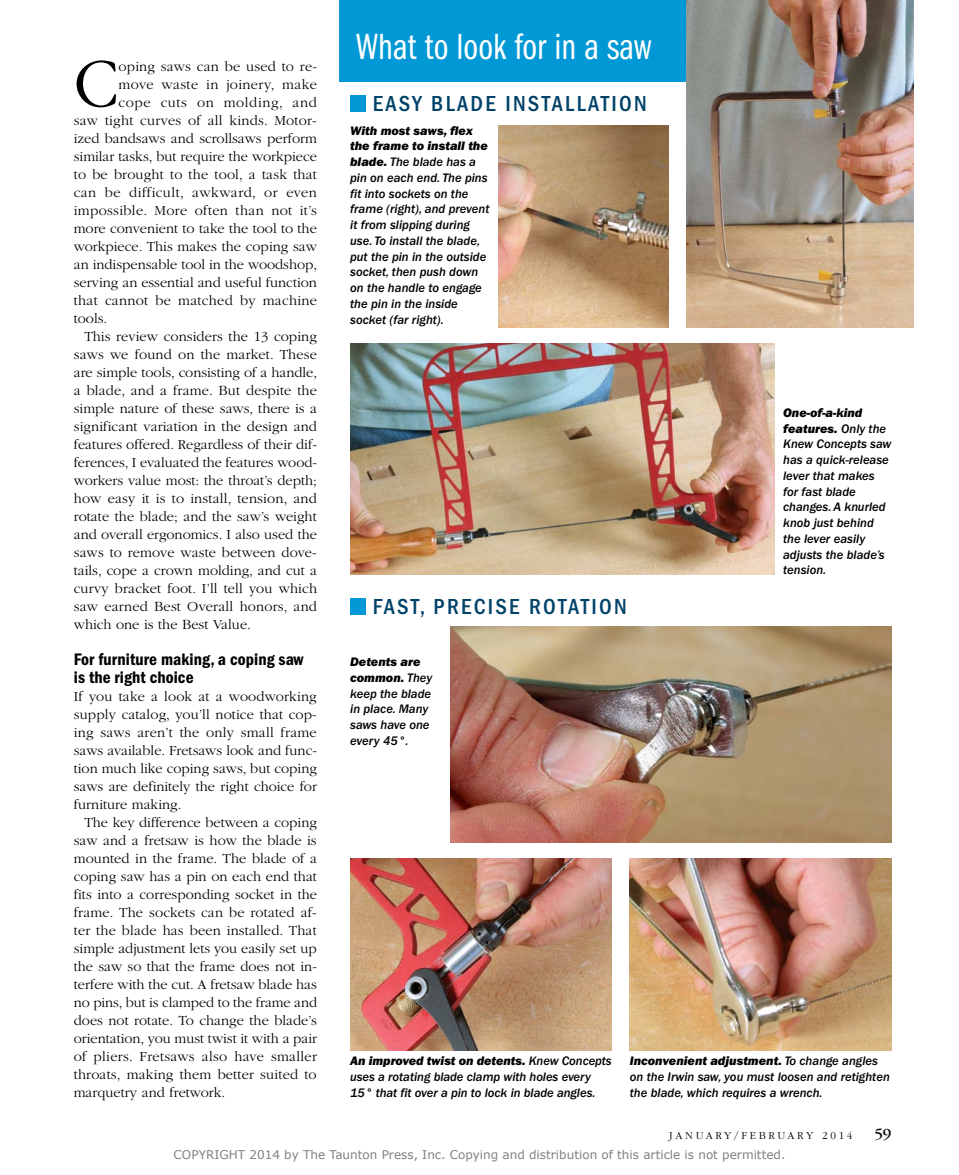
<style>
.page{position:relative;width:959px;height:1175px;background:#fff}
.page>*{position:absolute;margin:0;border:0;box-sizing:border-box;transform-origin:0 0}
.t1{font:300 72.15px "ITC Garamond Std";color:#000}
.t2{font:37.8px "ITC Franklin Gothic Std Bk Cp";color:#fff}
.t3{font:500 condensed 22.5px "ITC Franklin Gothic Std";letter-spacing:.1em;color:#004268}
.t4{font:17.25px/18px "ITC Franklin Gothic Std Dm Cd";letter-spacing:.005em;color:#000}
.t5{font:16.05px "ITC Garamond Std";color:#000}
.t6{font:300 14.4px/18px "ITC Garamond Std";color:#000;text-align:justify}
.t7{font:300 14.4px "ITC Garamond Std";letter-spacing:.02em;color:#000}
.t8{font:300 14.4px "ITC Garamond Std";letter-spacing:.025em;color:#000}
.t9{font:300 14.4px "ITC Garamond Std";letter-spacing:.03em;color:#000}
.t10{font:300 14.4px "ITC Garamond Std";letter-spacing:.045em;color:#000}
.t11{font:12.75px/15.8px "ITC Franklin Gothic Std Med It";color:#000}
.t12{font:12.75px/15.8px "ITC Franklin Gothic Std Hvy It";color:#000}
.t13{font:12px "Verdana";color:#808080}
.t14{font:300 11.1px "ITC Garamond Std";letter-spacing:.24em;color:#000}
.s1{font-family:"ITC Franklin Gothic Std Hvy It"}
.s2{font-family:"ITC Franklin Gothic Std Med It"}
</style>
<div class="page">
<div style="left:340px;top:0;width:410px;height:81px;background:#0098d5"></div>
<img style="left:450px;top:626px;width:441px;height:216px">
<img style="left:686px;top:0;width:227px;height:327px">
<img style="left:499px;top:126px;width:169px;height:201px">
<img style="left:350px;top:343px;width:424px;height:231px">
<img style="left:350px;top:858px;width:262px;height:192px">
<img style="left:629px;top:858px;width:262px;height:192px">
<div style="left:350px;top:95px;width:16px;height:16px;background:#0098d5"></div>
<div style="left:350px;top:598px;width:16px;height:17px;background:#0098d5"></div>
<h1 class="t1" style="left:74px;top:45px;width:46px">C</h1>
<p class="t6" style="left:119px;top:57px;width:200px">oping saws can be used to re-</p>
<p class="t8" style="left:119px;top:76px;width:200px">move waste in joinery, make</p>
<p class="t10" style="left:119px;top:94px;width:200px">cope cuts on molding, and</p>
<p class="t7" style="left:74px;top:112px;width:244px">saw tight curves of all kinds. Motor-</p>
<p class="t6" style="left:74px;top:129px;width:245px">ized bandsaws and scrollsaws perform</p>
<p class="t6" style="left:74px;top:147px;width:245px">similar tasks, but require the workpiece</p>
<p class="t6" style="left:74px;top:165px;width:245px">to be brought to the tool, a task that</p>
<p class="t9" style="left:74px;top:184px;width:245px">can be difficult, awkward, or even</p>
<p class="t8" style="left:74px;top:202px;width:245px">impossible. More often than not it’s</p>
<p class="t6" style="left:74px;top:219px;width:244px">more convenient to take the tool to the</p>
<p class="t6" style="left:74px;top:237px;width:244px">workpiece. This makes the coping saw</p>
<p class="t6" style="left:74px;top:255px;width:245px">an indispensable tool in the woodshop,</p>
<p class="t6" style="left:74px;top:273px;width:244px">serving an essential and useful function</p>
<p class="t7" style="left:74px;top:292px;width:245px">that cannot be matched by machine</p>
<p class="t6" style="left:74px;top:309px;width:35px">tools.</p>
<p class="t6" style="left:84px;top:327px;width:234px">This review considers the 13 coping</p>
<p class="t6" style="left:74px;top:345px;width:245px">saws we found on the market. These</p>
<p class="t6" style="left:74px;top:363px;width:245px">are simple tools, consisting of a handle,</p>
<p class="t6" style="left:74px;top:381px;width:245px">a blade, and a frame. But despite the</p>
<p class="t6" style="left:74px;top:399px;width:244px">simple nature of these saws, there is a</p>
<p class="t6" style="left:74px;top:417px;width:245px">significant variation in the design and</p>
<p class="t6" style="left:74px;top:435px;width:244px">features offered. Regardless of their dif-</p>
<p class="t6" style="left:74px;top:453px;width:245px">ferences, I evaluated the features wood-</p>
<p class="t6" style="left:74px;top:471px;width:244px">workers value most: the throat’s depth;</p>
<p class="t6" style="left:74px;top:489px;width:244px">how easy it is to install, tension, and</p>
<p class="t6" style="left:74px;top:507px;width:244px">rotate the blade; and the saw’s weight</p>
<p class="t6" style="left:74px;top:525px;width:245px">and overall ergonomics. I also used the</p>
<p class="t6" style="left:74px;top:543px;width:244px">saws to remove waste between dove-</p>
<p class="t6" style="left:74px;top:561px;width:245px">tails, cope a crown molding, and cut a</p>
<p class="t6" style="left:74px;top:579px;width:245px">curvy bracket foot. I’ll tell you which</p>
<p class="t6" style="left:74px;top:597px;width:245px">saw earned Best Overall honors, and</p>
<p class="t6" style="left:74px;top:615px;width:179px">which one is the Best Value.</p>
<p class="t4" style="left:74px;top:650px;width:231px">For furniture making, a coping saw is the right choice</p>
<p class="t6" style="left:74px;top:687px;width:244px">If you take a look at a woodworking supply catalog, you’ll notice that cop&shy;ing saws aren’t the only small frame saws available. Fretsaws look and func&shy;tion much like coping saws, but coping saws are definitely the right choice for furniture making.</p>
<p class="t6" style="left:74px;top:813px;width:245px;text-indent:10px">The key difference between a coping saw and a fretsaw is how the blade is mounted in the frame. The blade of a coping saw has a pin on each end that fits into a corresponding socket in the frame. The sockets can be rotated af&shy;ter the blade has been installed. That simple adjustment lets you easily set up the saw so that the frame does not in&shy;terfere with the cut. A fretsaw blade has no pins, but is clamped to the frame and does not rotate. To change the blade’s orientation, you must twist it with a pair of pliers. Fretsaws also have smaller throats, making them better suited to marquetry and fretwork.</p>
<h2 class="t2" style="left:356px;top:26px;width:297px">What to look for in a saw</h2>
<h3 class="t3" style="left:373px;top:90px;width:275px">EASY BLADE INSTALLATION</h3>
<p class="t12" style="left:350px;top:122px;width:139px">With most saws, flex the frame to install the</p>
<p class="t11" style="left:350px;top:154px;width:141px"><span class="s1">blade.</span> The blade has a pin on each end. The pins fit into sockets on the frame (right), and prevent it from slipping during use. To install the blade, put the pin in the outside socket, then push down on the handle to engage the pin in the inside socket (far right).</p>
<h3 class="t3" style="left:373px;top:594px;width:255px">FAST, PRECISE ROTATION</h3>
<p class="t12" style="left:350px;top:654px;width:83px">Detents are common. <span class="s2">They</span></p>
<p class="t11" style="left:350px;top:685px;width:83px">keep the blade in place. Many saws have one every 45°.</p>
<p class="t12" style="left:783px;top:405px;width:105px">One-of-a-kind features. <span class="s2">Only the</span></p>
<p class="t11" style="left:783px;top:436px;width:110px">Knew Concepts saw has a quick-release lever that makes for fast blade changes. A knurled knob just behind the lever easily adjusts the blade’s tension.</p>
<p class="t12" style="left:350px;top:1053px;width:263px">An improved twist on detents. <span class="s2">Knew Concepts</span></p>
<p class="t11" style="left:350px;top:1069px;width:247px">uses a rotating blade clamp with holes every<br>15° that fit over a pin to lock in blade angles.</p>
<p class="t12" style="left:630px;top:1053px;width:250px">Inconvenient adjustment. <span class="s2">To change angles</span></p>
<p class="t11" style="left:630px;top:1069px;width:261px">on the Irwin saw, you must loosen and retighten the blade, which requires a wrench.</p>
<p class="t14" style="left:669px;top:1129px;width:185px">JANUARY/FEBRUARY 2014</p>
<p class="t5" style="left:874px;top:1125px;width:19px">59</p>
<p class="t13" style="left:174px;top:1146px;width:613px">COPYRIGHT 2014 by The Taunton Press, Inc. Copying and distribution of this article is not permitted.</p>
</div>
